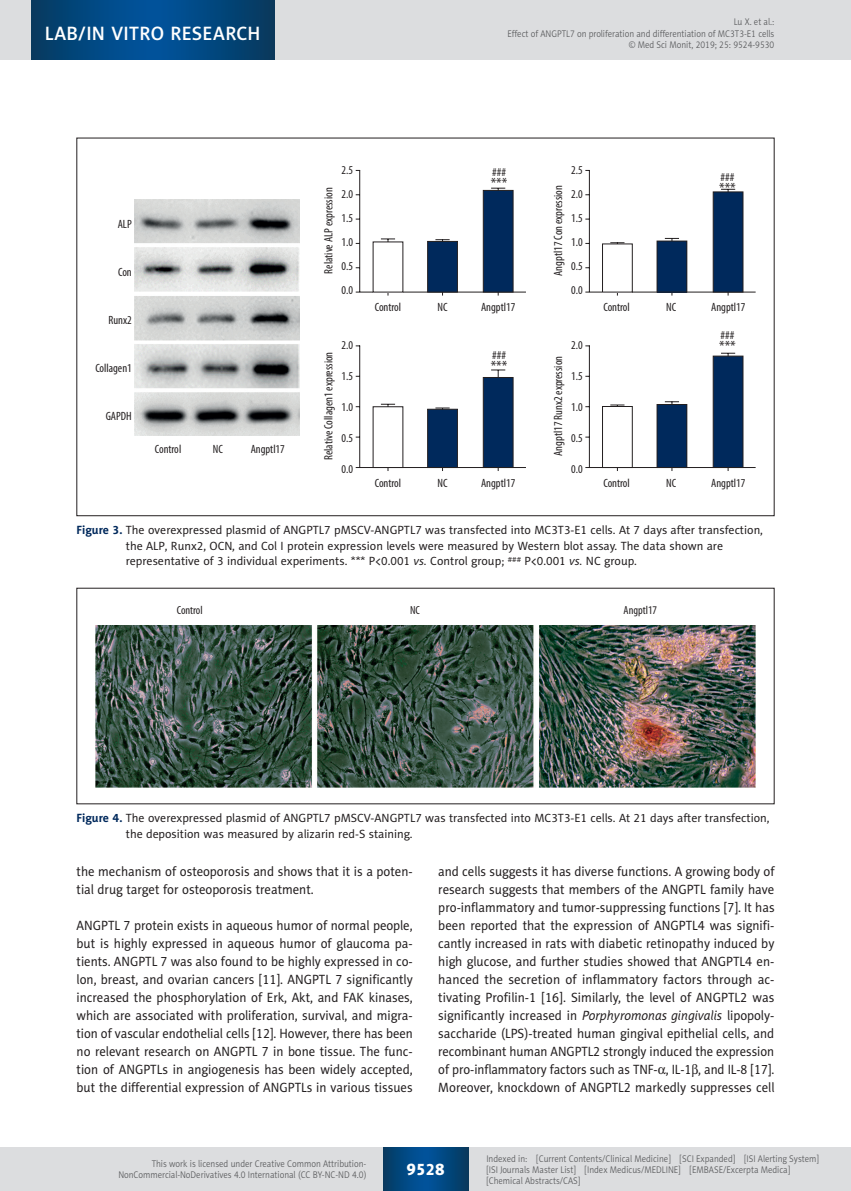
<style>
.page{position:relative;width:851px;height:1191px;background:#fff}
.page>*{position:absolute;margin:0;border:0;box-sizing:border-box;transform-origin:0 0}
.t1{font:19.5px "Naomi Sans EFN Medium";letter-spacing:.015em;color:#fff}
.t2{font:16.5px "Naomi Sans EFN Heavy";color:#fff}
.t3{font:condensed 15px "Myriad Pro";color:#231f20}
.MSM_Body{font:13.5px/18px "Naomi Sans EFN";color:#231f20;text-align:justify;scale:.95 1}
.MSM_Rycina_tytul{font:12px/15.8px "Naomi Sans EFN";color:#231f20}
.t4{font:condensed 12px/24px "Myriad Pro";color:#231f20;text-align:justify}
.t5{font:condensed 11.7px "Myriad Pro";color:#231f20}
.t6{font:9.75px/11.2px "Naomi Sans EFN Light";color:#57585a;text-align:right;scale:.9 1}
.s1{font-weight:700;color:#00295c}
.s2{font-style:italic}
.s3{font-family:"Standard Sym L"}
</style>
<div class="page">
<img style="left:134px;top:199px;width:166px;height:236px">
<hr style="left:355px;top:292px;width:171px;height:1px;background:#231f20">
<hr style="left:359px;top:170px;width:1px;height:122px;background:#231f20">
<svg style="left:372px;top:238px;width:78px;height:58px"></svg>
<div style="left:427px;top:241px;width:30px;height:51px;background:#00295c;border:1px solid #231f20"></div>
<svg style="left:491px;top:188px;width:14px;height:1px"></svg>
<hr style="left:497px;top:188px;width:1px;height:107px;background:#231f20">
<div style="left:483px;top:190px;width:30px;height:102px;background:#00295c;border:1px solid #231f20"></div>
<hr style="left:585px;top:292px;width:170px;height:1px;background:#231f20">
<hr style="left:589px;top:170px;width:1px;height:122px;background:#231f20">
<svg style="left:601px;top:188px;width:134px;height:108px"></svg>
<div style="left:712px;top:191px;width:31px;height:101px;background:#00295c;border:1px solid #231f20"></div>
<hr style="left:355px;top:467px;width:171px;height:1px;background:#231f20">
<hr style="left:359px;top:345px;width:1px;height:122px;background:#231f20">
<svg style="left:372px;top:404px;width:78px;height:67px"></svg>
<div style="left:427px;top:409px;width:30px;height:59px;background:#00295c;border:1px solid #231f20"></div>
<svg style="left:491px;top:369px;width:14px;height:1px"></svg>
<hr style="left:497px;top:370px;width:1px;height:101px;background:#231f20">
<div style="left:483px;top:377px;width:30px;height:91px;background:#00295c;border:1px solid #231f20"></div>
<hr style="left:585px;top:467px;width:170px;height:1px;background:#231f20">
<hr style="left:589px;top:345px;width:1px;height:122px;background:#231f20">
<svg style="left:602px;top:352px;width:133px;height:119px"></svg>
<div style="left:712px;top:356px;width:31px;height:112px;background:#00295c;border:1px solid #231f20"></div>
<img style="left:95px;top:625px;width:660px;height:162px">
<div style="left:0;top:1148px;width:850px;height:43px;background:#dcdddf"></div>
<svg style="left:383px;top:1147px;width:85px;height:43px;background:#02477e"></svg>
<div style="left:0;top:0;width:850px;height:60px;background:#dcdddf"></div>
<hr style="left:850px;top:0;width:1px;height:60px;background:#dcdddf">
<svg style="left:32px;top:0;width:242px;height:60px;background:#02477f"></svg>
<h1 class="t1" style="left:45px;top:22px;width:217px">LAB/IN VITRO RESEARCH</h1>
<p class="t6" style="left:507px;top:16px;width:298px">Lu X. et al.:<br>Effect of ANGPTL7 on proliferation and differentiation of MC3T3-E1 cells © Med Sci Monit, 2019; 25: 9524-9530</p>
<p class="t4" style="left:118px;top:212px;width:16px">ALP</p>
<p class="t4" style="left:118px;top:260px;width:15px">Con</p>
<p class="t4" style="left:108px;top:308px;width:25px">Runx2</p>
<p class="t4" style="left:95px;top:356px;width:38px">Collagen1</p>
<p class="t4" style="left:106px;top:404px;width:28px">GAPDH</p>
<p class="t4" style="left:155px;top:437px;width:28px">Control</p>
<p class="t4" style="left:213px;top:437px;width:12px">NC</p>
<p class="t4" style="left:250px;top:437px;width:36px">Angptl17</p>
<p class="t4" style="left:341px;top:158px;width:13px">2.5<br>2.0<br>1.5<br>1.0<br>0.5<br>0.0</p>
<p class="t4" style="left:316px;top:274px;width:88px;rotate:-90deg">Relative ALP expression</p>
<p class="t4" style="left:375px;top:295px;width:28px">Control</p>
<p class="t4" style="left:571px;top:158px;width:13px">2.5<br>2.0<br>1.5<br>1.0<br>0.5<br>0.0</p>
<p class="t4" style="left:492px;top:160px;width:15px">###</p>
<p class="t3" style="left:490px;top:174px;width:18px">***</p>
<p class="t4" style="left:720px;top:164px;width:15px">###</p>
<p class="t3" style="left:719px;top:179px;width:18px">***</p>
<p class="t4" style="left:546px;top:276px;width:92px;rotate:-90deg">Angptl17 Con expression</p>
<p class="t4" style="left:437px;top:295px;width:12px">NC</p>
<p class="t4" style="left:481px;top:295px;width:36px">Angptl17</p>
<p class="t4" style="left:603px;top:295px;width:28px">Control</p>
<p class="t4" style="left:666px;top:295px;width:12px">NC</p>
<p class="t4" style="left:711px;top:295px;width:36px">Angptl17</p>
<p class="t4" style="left:720px;top:323px;width:15px">###</p>
<p class="t4" style="left:341px;top:333px;width:13px">2.0</p>
<p class="t3" style="left:719px;top:337px;width:18px">***</p>
<p class="t4" style="left:341px;top:364px;width:13px">1.5</p>
<p class="t4" style="left:341px;top:395px;width:13px">1.0</p>
<p class="t4" style="left:341px;top:426px;width:13px">0.5</p>
<p class="t4" style="left:341px;top:456px;width:13px">0.0</p>
<p class="t4" style="left:571px;top:333px;width:13px">2.0</p>
<p class="t4" style="left:571px;top:364px;width:13px">1.5</p>
<p class="t4" style="left:571px;top:395px;width:13px">1.0</p>
<p class="t4" style="left:571px;top:426px;width:13px">0.5</p>
<p class="t4" style="left:571px;top:456px;width:13px">0.0</p>
<p class="t4" style="left:492px;top:343px;width:15px">###</p>
<p class="t3" style="left:490px;top:357px;width:18px">***</p>
<p class="t4" style="left:316px;top:460px;width:110px;rotate:-90deg">Relative Collagen1 expression</p>
<p class="t4" style="left:546px;top:456px;width:102px;rotate:-90deg">Angptl17 Runx2 expression</p>
<p class="t4" style="left:375px;top:470px;width:28px">Control</p>
<p class="t4" style="left:437px;top:470px;width:12px">NC</p>
<p class="t4" style="left:481px;top:470px;width:36px">Angptl17</p>
<p class="t4" style="left:603px;top:470px;width:28px">Control</p>
<p class="t4" style="left:666px;top:470px;width:12px">NC</p>
<p class="t4" style="left:711px;top:470px;width:36px">Angptl17</p>
<p class="MSM_Rycina_tytul" style="left:126px;top:522px;width:638px;text-indent:-49px"><span class="s1">Figure 3.</span> The overexpressed plasmid of ANGPTL7 pMSCV-ANGPTL7 was transfected into MC3T3-E1 cells. At 7 days after transfection, the ALP, Runx2, OCN, and Col I protein expression levels were measured by Western blot assay. The data shown are representative of 3 individual experiments. *** P&lt;0.001 <span class="s2">vs.</span> Control group; <sup>###</sup> P&lt;0.001 <span class="s2">vs.</span> NC group.</p>
<p class="t5" style="left:177px;top:603px;width:27px">Control</p>
<p class="t5" style="left:410px;top:603px;width:11px">NC</p>
<p class="t5" style="left:623px;top:603px;width:35px">Angptl17</p>
<p class="MSM_Rycina_tytul" style="left:126px;top:810px;width:645px;text-indent:-49px"><span class="s1">Figure 4.</span> The overexpressed plasmid of ANGPTL7 pMSCV-ANGPTL7 was transfected into MC3T3-E1 cells. At 21 days after transfection, the deposition was measured by alizarin red-S staining.</p>
<p class="MSM_Body" style="left:77px;top:862px;width:355px">the mechanism of osteoporosis and shows that it is a poten&shy;tial drug target for osteoporosis treatment.</p>
<p class="MSM_Body" style="left:77px;top:916px;width:355px">ANGPTL 7 protein exists in aqueous humor of normal people, but is highly expressed in aqueous humor of glaucoma pa&shy;tients. ANGPTL 7 was also found to be highly expressed in co&shy;lon, breast, and ovarian cancers [11]. ANGPTL 7 significantly increased the phosphorylation of Erk, Akt, and FAK kinases, which are associated with proliferation, survival, and migra&shy;tion of vascular endothelial cells [12]. However, there has been no relevant research on ANGPTL 7 in bone tissue. The func&shy;tion of ANGPTLs in angiogenesis has been widely accepted, but the differential expression of ANGPTLs in various tissues</p>
<p class="MSM_Body" style="left:438px;top:862px;width:355px">and cells suggests it has diverse functions. A growing body of research suggests that members of the ANGPTL family have pro-inflammatory and tumor-suppressing functions [7]. It has been reported that the expression of ANGPTL4 was signifi&shy;cantly increased in rats with diabetic retinopathy induced by high glucose, and further studies showed that ANGPTL4 en&shy;hanced the secretion of inflammatory factors through ac&shy;tivating Profilin-1 [16]. Similarly, the level of ANGPTL2 was significantly increased in <span class="s2">Porphyromonas gingivalis</span> lipopoly&shy;saccharide (LPS)-treated human gingival epithelial cells, and recombinant human ANGPTL2 strongly induced the expression of pro-inflammatory factors such as TNF-<span class="s3">a</span>, IL-1<span class="s3">b</span>, and IL-8 [17].<br>Moreover, knockdown of ANGPTL2 markedly suppresses cell</p>
<p class="t6" style="left:118px;top:1158px;width:277px">This work is licensed under Creative Common Attribution-<br>NonCommercial-NoDerivatives 4.0 International (CC BY-NC-ND 4.0)</p>
<p class="t2" style="left:406px;top:1159px;width:40px">9528</p>
<p class="t6" style="left:486px;top:1152px;width:371px;text-align:left">Indexed in: [Current Contents/Clinical Medicine] [SCI Expanded] [ISI Alerting System] [ISI Journals Master List] [Index Medicus/MEDLINE] [EMBASE/Excerpta Medica] [Chemical Abstracts/CAS]</p>
</div>
